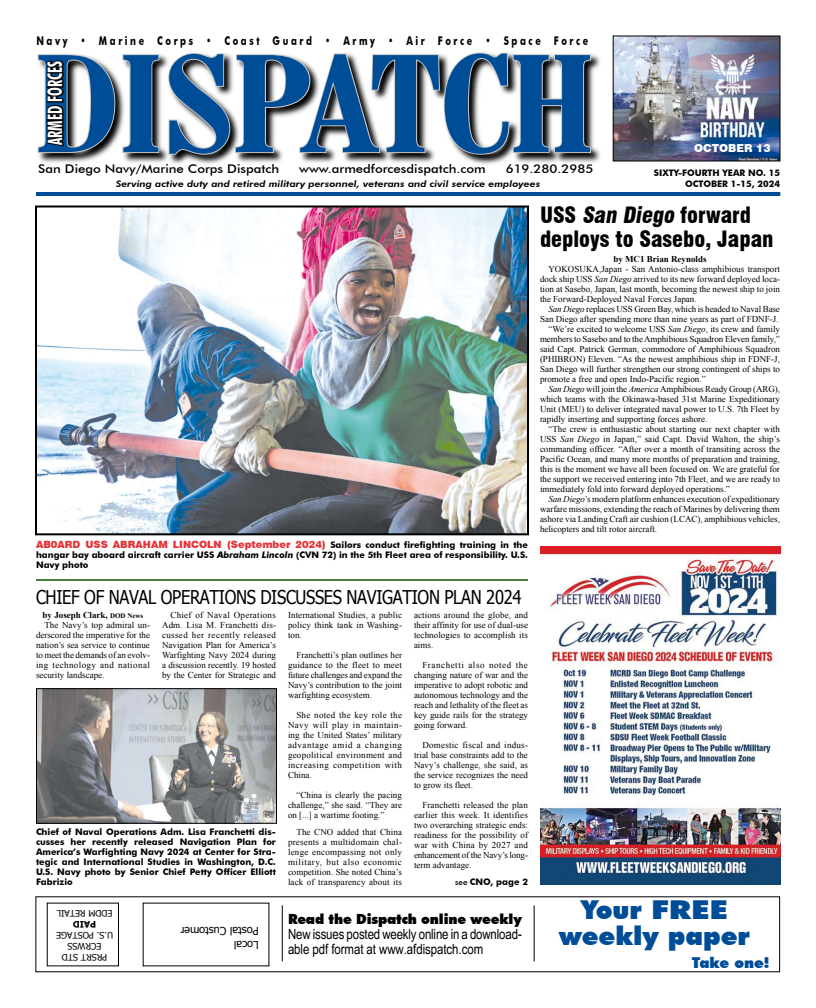
<style>
.page{position:relative;width:816px;height:1008px;background:#fff}
.page>*{position:absolute;margin:0;border:0;box-sizing:border-box;transform-origin:0 0}
.t1{font:700 condensed 135.2px "Century Schoolbook BT";color:#004d97;scale:1.24 1}
.t2{font:900 26px/26px "Futura BT";color:#004d97;text-align:center}
.t3{font:900 condensed 22px/24px "Swiss 721 BT";color:#000}
.t4{font:700 condensed 20px "Futura BT";color:#fff;scale:.78 1}
.t5{font:19px "Tahoma";letter-spacing:-.02em;color:#000;scale:.87 1}
.t6{font:900 15px "Futura BT";color:#004d97}
.t7{font:14px/15px "Arial Narrow";letter-spacing:-.01em;color:#000}
.t8{font:900 14px "Futura BT";letter-spacing:-.01em;color:#000}
.t9{font:500 12px "Futura BT";color:#000;scale:1.1 1}
.t10{font:700 12px "Futura BT";letter-spacing:.285em;color:#000;scale:.75 1}
.t11{font:11px/13.9px "Tahoma";color:#000}
.t12{font:900 11px "Swiss 721 BT";color:#fff}
.t13{font:9px/10px "Times New Roman";color:#000;text-align:justify}
.t14{font:700 9px/10px "Futura BT";color:#000;text-align:justify}
.t15{font:italic 800 9px "Futura BT";color:#000;scale:1.15 1}
.t16{font:700 9px "Times New Roman";color:#000}
.t17{font:9px/11px "Tahoma";color:#000;text-align:center}
.t18{font:9px "Times New Roman";letter-spacing:.045em;color:#000}
.t19{font:700 9px "Tahoma";color:#000}
.s1{font-style:italic}
.s2{font-family:"Swiss 721 BT";font-weight:900;font-size:10px;color:#e5353a}
.s3{font-size:7px}
.s4{font-weight:500;font-size:8px}
</style>
<div class="page">
<svg style="left:38px;top:54px;width:562px;height:111px"></svg>
<svg style="left:167px;top:52px;width:425px;height:105px"></svg>
<hr style="left:36px;top:192px;width:744px;height:4px;background:#004d97">
<svg style="left:37px;top:54px;width:123px;height:100px"></svg>
<hr style="left:534px;top:905px;width:1px;height:56px;background:#000">
<hr style="left:282px;top:905px;width:1px;height:56px;background:#000">
<svg style="left:651px;top:154px;width:130px;height:8px"></svg>
<svg style="left:556px;top:896px;width:215px;height:2px"></svg>
<img style="left:615px;top:38px;width:163px;height:121px">
<div style="left:613px;top:36px;width:167px;height:125px;border:1px solid #000"></div>
<img style="left:38px;top:209px;width:488px;height:323px">
<div style="left:35px;top:206px;width:494px;height:329px;border:2px solid #000"></div>
<hr style="left:36px;top:579px;width:492px;height:2px;background:#477f3b">
<img style="left:38px;top:690px;width:237px;height:132px">
<div style="left:36px;top:688px;width:241px;height:136px;border:1px solid #000"></div>
<img style="left:540px;top:546px;width:240px;height:339px">
<h3 class="t10" style="left:36px;top:34px;width:738px">Navy • Marine Corps • Coast Guard • Army • Air Force • Space Force</h3>
<h3 class="t4" style="left:43px;top:145px;width:109px;rotate:-90deg">ARMED FORCES</h3>
<h1 class="t1" style="left:35px;top:22px;width:452px">DISPATCH</h1>
<p class="t15" style="left:116px;top:178px;width:370px">Serving active duty and retired military personnel, veterans and civil service employees</p>
<h3 class="t9" style="left:38px;top:162px;width:221px">San Diego Navy/Marine Corps Dispatch</h3>
<h3 class="t9" style="left:299px;top:162px;width:171px">www.armedforcesdispatch.com</h3>
<h3 class="t9" style="left:506px;top:162px;width:81px">619.280.2985</h3>
<p class="t12" style="left:694px;top:141px;width:78px">OCTOBER 13</p>
<p class="t14" style="left:654px;top:168px;width:128px;line-height:10.8px;text-align:right">SIXTY-FOURTH YEAR NO. 15<br>OCTOBER 1-15, 2024</p>
<h3 class="t3" style="left:540px;top:203px;width:235px">USS <span class="s1">San Diego</span> forward deploys to Sasebo, Japan</h3>
<p class="t14" style="left:36px;top:540px;width:494px"><span class="s2">AB0ARD USS ABRAHAM LINCOLN (September 2024)</span> Sailors conduct firefighting training in the hangar bay aboard aircraft carrier USS <span class="s1">Abraham Lincoln</span> (CVN 72) in the 5th Fleet area of responsibility. U.S.<br>Navy photo</p>
<h3 class="t5" style="left:36px;top:584px;width:559px">CHIEF OF NAVAL OPERATIONS DISCUSSES NAVIGATION PLAN 2024</h3>
<p class="t13" style="left:162px;top:610px;width:116px;text-indent:8px">Chief of Naval Operations Adm. Lisa M. Franchetti dis&shy;cussed her recently released Navigation Plan for America’s Warfighting Navy 2024 during a discussion recently. 19 hosted by the Center for Strategic and</p>
<p class="t13" style="left:288px;top:610px;width:116px">International Studies, a public policy think tank in Washing&shy;ton.</p>
<p class="t16" style="left:43px;top:609px;width:102px">by Joseph Clark, <span class="s3">DOD News</span></p>
<p class="t13" style="left:44px;top:620px;width:107px">The Navy’s top admiral un-</p>
<p class="t13" style="left:36px;top:630px;width:116px">derscored the imperative for the</p>
<p class="t13" style="left:36px;top:640px;width:115px">nation’s sea service to continue</p>
<p class="t13" style="left:36px;top:650px;width:115px">to meet the demands of an evolv-</p>
<p class="t18" style="left:36px;top:659px;width:115px">ing technology and national</p>
<p class="t13" style="left:36px;top:670px;width:70px">security landscape.</p>
<p class="t13" style="left:288px;top:650px;width:116px;text-indent:8px">Franchetti’s plan outlines her guidance to the fleet to meet future challenges and expand the Navy’s contribution to the joint warfighting ecosystem.</p>
<p class="t13" style="left:288px;top:710px;width:116px;text-indent:8px">She noted the key role the Navy will play in maintain&shy;ing the United States’ military advantage amid a changing geopolitical environment and increasing competition with China.</p>
<p class="t13" style="left:288px;top:790px;width:116px;text-indent:8px">“China is clearly the pacing challenge,” she said. “They are on [...] a wartime footing.”</p>
<p class="t13" style="left:288px;top:827px;width:116px;text-indent:8px">The CNO added that China presents a multidomain chal&shy;lenge encompassing not only military, but also economic competition. She noted China’s lack of transparency about its</p>
<p class="t14" style="left:36px;top:827px;width:242px">Chief of Naval Operations Adm. Lisa Franchetti dis&shy;cusses her recently released Navigation Plan for America’s Warfighting Navy 2024 at Center for Stra&shy;tegic and International Studies in Washington, D.C.<br>U.S. Navy photo by Senior Chief Petty Officer Elliott Fabrizio</p>
<p class="t13" style="left:414px;top:610px;width:116px">actions around the globe, and their affinity for use of dual-use technologies to accomplish its aims.</p>
<p class="t13" style="left:414px;top:660px;width:116px;text-indent:8px">Franchetti also noted the changing nature of war and the imperative to adopt robotic and autonomous technology and the reach and lethality of the fleet as key guide rails for the strategy going forward.</p>
<p class="t13" style="left:414px;top:740px;width:116px;text-indent:8px">Domestic fiscal and indus&shy;trial base constraints add to the Navy’s challenge, she said, as the service recognizes the need to grow its fleet.</p>
<p class="t13" style="left:414px;top:800px;width:116px;text-indent:8px">Franchetti released the plan earlier this week. It identifies two overarching strategic ends: readiness for the possibility of war with China by 2027 and enhancement of the Navy’s long&shy;term advantage.</p>
<p class="t14" style="left:455px;top:877px;width:74px"><span class="s4">see</span> CNO, page 2</p>
<p class="t17" style="left:113px;top:919px;width:57px;rotate:-180deg">EDDM RETAIL</p>
<p class="t19" style="left:96px;top:931px;width:25px;rotate:-180deg">PAID</p>
<p class="t17" style="left:113px;top:963px;width:59px;rotate:-180deg">PRSRT STD<br>ECRWSS<br>U.S. POSTAGE</p>
<p class="t11" style="left:259px;top:953px;width:80px;rotate:-180deg">Local<br>Postal Customer</p>
<h3 class="t8" style="left:288px;top:911px;width:235px">Read the Dispatch online weekly</h3>
<h3 class="t7" style="left:288px;top:927px;width:236px">New issues posted weekly online in a download&shy;able pdf format at www.afdispatch.com</h3>
<p class="t16" style="left:613px;top:253px;width:95px">by MC1 Brian Reynolds</p>
<p class="t13" style="left:540px;top:264px;width:242px;text-indent:8px">YOKOSUKA,Japan - San Antonio-class amphibious transport dock ship USS <span class="s1">San Diego</span> arrived to its new forward deployed loca&shy;tion at Sasebo, Japan, last month, becoming the newest ship to join the Forward-Deployed Naval Forces Japan.</p>
<p class="t13" style="left:548px;top:304px;width:233px"><span class="s1">San Diego</span> replaces USS Green Bay, which is headed to Naval Base</p>
<p class="t13" style="left:540px;top:314px;width:240px">San Diego after spending more than nine years as part of FDNF-J.</p>
<p class="t13" style="left:548px;top:324px;width:233px">“We’re excited to welcome USS <span class="s1">San Diego</span>, its crew and family</p>
<p class="t13" style="left:540px;top:334px;width:241px">members to Sasebo and to the Amphibious Squadron Eleven family,”</p>
<p class="t13" style="left:540px;top:344px;width:242px">said Capt. Patrick German, commodore of Amphibious Squadron</p>
<p class="t13" style="left:540px;top:354px;width:241px">(PHIBRON) Eleven. “As the newest amphibious ship in FDNF-J,</p>
<p class="t13" style="left:540px;top:364px;width:242px">San Diego will further strengthen our strong contingent of ships to</p>
<p class="t13" style="left:540px;top:374px;width:167px">promote a free and open Indo-Pacific region.”</p>
<p class="t13" style="left:548px;top:384px;width:233px"><span class="s1">San Diego</span> will join the <span class="s1">America</span> Amphibious Ready Group (ARG),</p>
<p class="t13" style="left:540px;top:394px;width:242px">which teams with the Okinawa-based 31st Marine Expeditionary</p>
<p class="t13" style="left:540px;top:404px;width:241px">Unit (MEU) to deliver integrated naval power to U.S. 7th Fleet by</p>
<p class="t13" style="left:540px;top:414px;width:169px">rapidly inserting and supporting forces ashore.</p>
<p class="t13" style="left:548px;top:424px;width:233px">“The crew is enthusiastic about starting our next chapter with</p>
<p class="t13" style="left:540px;top:434px;width:241px">USS <span class="s1">San Diego</span> in Japan,” said Capt. David Walton, the ship’s</p>
<p class="t13" style="left:540px;top:444px;width:242px">commanding officer. “After over a month of transiting across the</p>
<p class="t13" style="left:540px;top:454px;width:242px">Pacific Ocean, and many more months of preparation and training,</p>
<p class="t13" style="left:540px;top:464px;width:241px">this is the moment we have all been focused on. We are grateful for</p>
<p class="t13" style="left:540px;top:474px;width:241px">the support we received entering into 7th Fleet, and we are ready to</p>
<p class="t13" style="left:540px;top:484px;width:191px">immediately fold into forward deployed operations.”</p>
<p class="t13" style="left:548px;top:494px;width:233px"><span class="s1">San Diego</span>’s modern platform enhances execution of expeditionary</p>
<p class="t13" style="left:540px;top:504px;width:241px">warfare missions, extending the reach of Marines by delivering them</p>
<p class="t13" style="left:540px;top:514px;width:242px">ashore via Landing Craft air cushion (LCAC), amphibious vehicles,</p>
<p class="t13" style="left:540px;top:524px;width:119px">helicopters and tilt rotor aircraft.</p>
<h2 class="t2" style="left:559px;top:897px;width:193px">Your FREE weekly paper</h2>
<h3 class="t6" style="left:692px;top:954px;width:79px">Take one!</h3>
</div>
